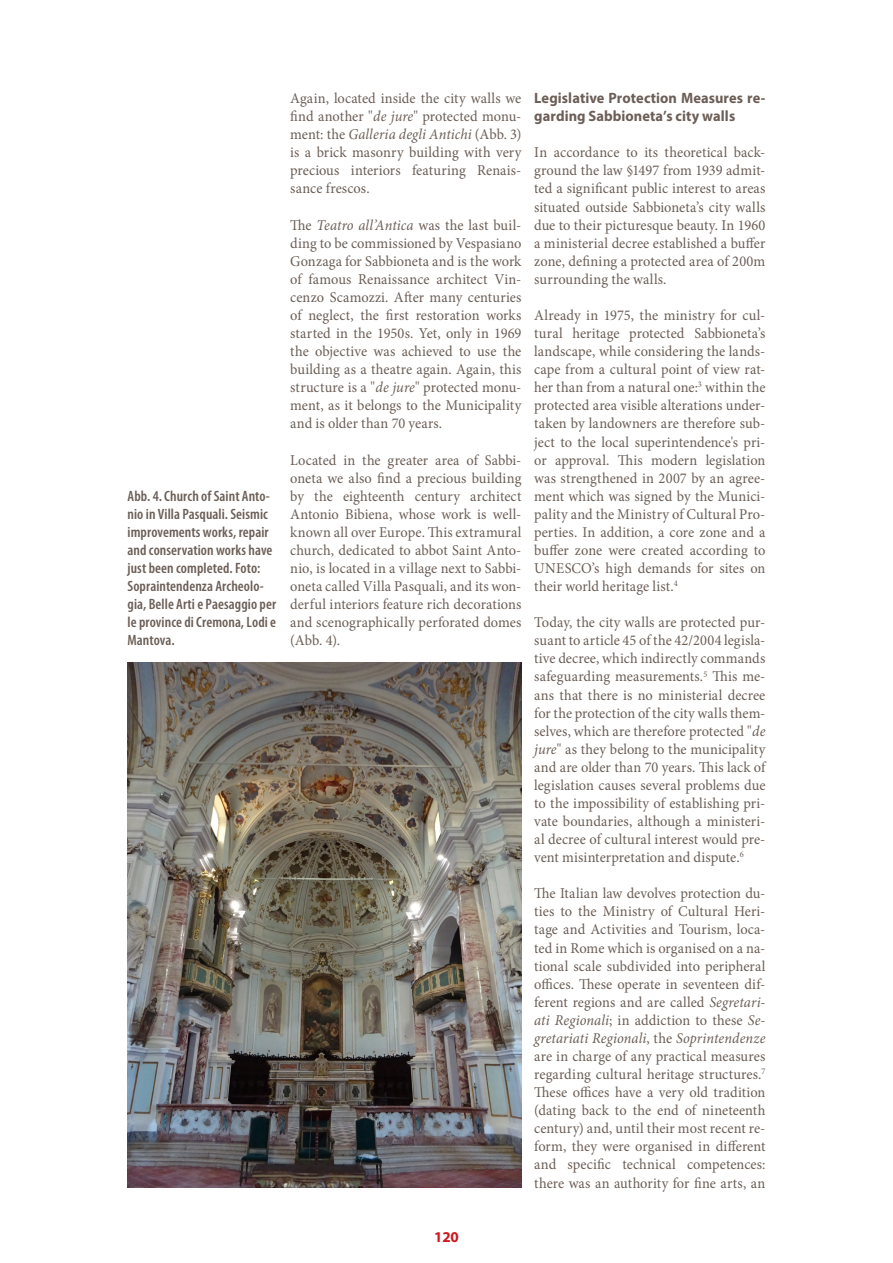
<style>
.page{position:relative;width:893px;height:1263px;background:#fff}
.page>*{position:absolute;margin:0;border:0;box-sizing:border-box;transform-origin:0 0}
.Text{font:15px/18px "Minion Pro";color:#6c5e56;text-align:justify;scale:.96 1}
.Bildunterschrift{font:600 condensed 15px/18px "Myriad Pro";letter-spacing:.005em;color:#6c5e56}
.Text-2{font:700 15px/18px "Myriad Pro";letter-spacing:.005em;color:#6c5e56;scale:.96 1}
.t1{font:700 15px "Myriad Pro";color:#d1161e}
.s1{font-style:italic}
</style>
<div class="page">
<img style="left:128px;top:662px;width:393px;height:525px">
<p class="Bildunterschrift" style="left:128px;top:487px;width:150px">Abb. 4. Church of Saint Anto&shy;nio in Villa Pasquali. Seismic improvements works, repair and conservation works have just been completed. Foto:<br>Sopraintendenza Archeolo&shy;gia, Belle Arti e Paesaggio per le province di Cremona, Lodi e<br>Mantova.</p>
<p class="Text" style="left:290px;top:89px;width:242px">Again, located inside the city walls we find another "<span class="s1">de jure</span>" protected monu&shy;ment: the <span class="s1">Galleria degli Antichi</span> (Abb. 3) is a brick masonry building with very precious interiors featuring Renais&shy;sance frescos.</p>
<p class="Text" style="left:290px;top:216px;width:242px">The <span class="s1">Teatro all’Antica</span> was the last buil&shy;ding to be commissioned by Vespasiano Gonzaga for Sabbioneta and is the work of famous Renaissance architect Vin&shy;cenzo Scamozzi. After many centuries of neglect, the first restoration works started in the 1950s. Yet, only in 1969 the objective was achieved to use the building as a theatre again. Again, this structure is a "<span class="s1">de jure</span>" protected monu&shy;ment, as it belongs to the Municipality and is older than 70 years.</p>
<p class="Text" style="left:290px;top:451px;width:242px">Located in the greater area of Sabbi&shy;oneta we also find a precious building by the eighteenth century architect Antonio Bibiena, whose work is well&shy;known all over Europe. This extramural church, dedicated to abbot Saint Anto&shy;nio, is located in a village next to Sabbi&shy;oneta called Villa Pasquali, and its won&shy;derful interiors feature rich decorations and scenographically perforated domes (Abb. 4).</p>
<p class="Text-2" style="left:534px;top:89px;width:242px">Legislative Protection Measures re&shy;garding Sabbioneta’s city walls</p>
<p class="Text" style="left:534px;top:144px;width:242px">In accordance to its theoretical back&shy;ground the law §1497 from 1939 admit&shy;ted a significant public interest to areas situated outside Sabbioneta’s city walls due to their picturesque beauty. In 1960 a ministerial decree established a buffer zone, defining a protected area of 200m surrounding the walls.</p>
<p class="Text" style="left:534px;top:306px;width:242px">Already in 1975, the ministry for cul&shy;tural heritage protected Sabbioneta’s landscape, while considering the lands&shy;cape from a cultural point of view rat&shy;her than from a natural one:<sup>3</sup> within the protected area visible alterations under&shy;taken by landowners are therefore sub&shy;ject to the local superintendence's pri&shy;or approval. This modern legislation was strengthened in 2007 by an agree&shy;ment which was signed by the Munici&shy;pality and the Ministry of Cultural Pro&shy;perties. In addition, a core zone and a buffer zone were created according to UNESCO’s high demands for sites on their world heritage list.<sup>4</sup></p>
<p class="Text" style="left:534px;top:613px;width:242px">Today, the city walls are protected pur&shy;suant to article 45 of the 42/2004 legisla&shy;tive decree, which indirectly commands safeguarding measurements.<sup>5</sup> This me&shy;ans that there is no ministerial decree for the protection of the city walls them&shy;selves, which are therefore protected "<span class="s1">de jure</span>" as they belong to the municipality and are older than 70 years. This lack of legislation causes several problems due to the impossibility of establishing pri&shy;vate boundaries, although a ministeri&shy;al decree of cultural interest would pre&shy;vent misinterpretation and dispute.<sup>6</sup></p>
<p class="Text" style="left:534px;top:885px;width:242px">The Italian law devolves protection du&shy;ties to the Ministry of Cultural Heri&shy;tage and Activities and Tourism, loca&shy;ted in Rome which is organised on a na&shy;tional scale subdivided into peripheral offices. These operate in seventeen dif&shy;ferent regions and are called <span class="s1">Segretari&shy;ati Regionali</span>; in addiction to these <span class="s1">Se&shy;gretariati Regionali</span>, the <span class="s1">Soprintendenze </span>are in charge of any practical measures regarding cultural heritage structures.<sup>7<br></sup>These offices have a very old tradition (dating back to the end of nineteenth century) and, until their most recent re&shy;form, they were organised in different and specific technical competences: there was an authority for fine arts, an</p>
<p class="t1" style="left:434px;top:1227px;width:26px">120</p>
</div>
